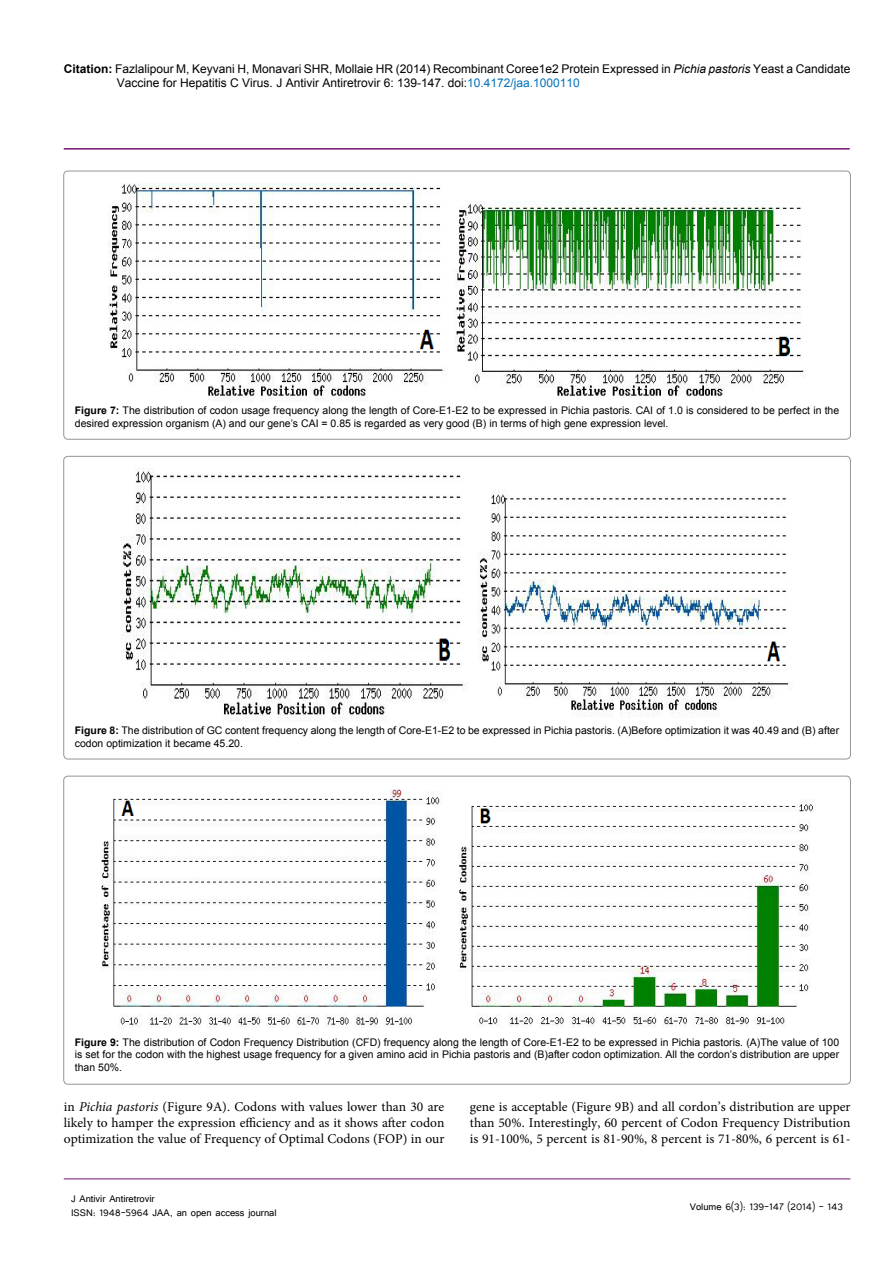
<style>
.page{position:relative;width:893px;height:1263px;background:#fff}
.page>*{position:absolute;margin:0;border:0;box-sizing:border-box;transform-origin:0 0}
.t1{font:13.5px/16.2px "Minion Pro";color:#000;text-align:justify}
.t2{font:12px/14.4px "Arial";color:#000}
.t3{font:12px/14.4px "Tunga";color:#000}
.t4{font:10.5px/12.6px "Arial";color:#000}
.s1{font-weight:700}
.s2{font-style:italic}
.s3{color:#0072bc}
</style>
<div class="page">
<hr style="left:64px;top:148px;width:786px;height:2px;background:#741472">
<hr style="left:64px;top:1179px;width:786px;height:1px;background:#741472">
<img style="left:109px;top:183px;width:336px;height:218px">
<img style="left:454px;top:201px;width:350px;height:196px">
<img style="left:121px;top:468px;width:344px;height:253px">
<img style="left:478px;top:491px;width:313px;height:226px">
<img style="left:101px;top:789px;width:341px;height:239px">
<img style="left:459px;top:801px;width:356px;height:226px">
<p class="t2" style="left:117px;top:61px;width:735px;text-indent:-53px"><span class="s1">Citation:</span> Fazlalipour M, Keyvani H, Monavari SHR, Mollaie HR (2014) Recombinant Coree1e2 Protein Expressed in <span class="s2">Pichia pastoris</span> Yeast a Candidate<br>Vaccine for Hepatitis C Virus. J Antivir Antiretrovir 6: 139-147. doi:<span class="s3">10.4172/jaa.1000110</span></p>
<p class="t4" style="left:75px;top:404px;width:766px"><span class="s1">Figure 7:</span> The distribution of codon usage frequency along the length of Core-E1-E2 to be expressed in Pichia pastoris. CAI of 1.0 is considered to be perfect in the desired expression organism (A) and our gene’s CAI = 0.85 is regarded as very good (B) in terms of high gene expression level.</p>
<p class="t4" style="left:75px;top:725px;width:766px"><span class="s1">Figure 8:</span> The distribution of GC content frequency along the length of Core-E1-E2 to be expressed in Pichia pastoris. (A)Before optimization it was 40.49 and (B) after codon optimization it became 45.20.</p>
<p class="t4" style="left:75px;top:1036px;width:766px;text-align:justify"><span class="s1">Figure 9:</span> The distribution of Codon Frequency Distribution (CFD) frequency along the length of Core-E1-E2 to be expressed in Pichia pastoris. (A)The value of 100 is set for the codon with the highest usage frequency for a given amino acid in Pichia pastoris and (B)after codon optimization. All the cordon’s distribution are upper than 50%.</p>
<p class="t1" style="left:64px;top:1099px;width:382px">in <span class="s2">Pichia pastoris</span> (Figure 9A). Codons with values lower than 30 are likely to hamper the expression efficiency and as it shows after codon optimization the value of Frequency of Optimal Codons (FOP) in our</p>
<p class="t1" style="left:470px;top:1099px;width:382px">gene is acceptable (Figure 9B) and all cordon’s distribution are upper than 50%. Interestingly, 60 percent of Codon Frequency Distribution is 91-100%, 5 percent is 81-90%, 8 percent is 71-80%, 6 percent is 61-</p>
<p class="t3" style="left:71px;top:1190px;width:207px">J Antivir Antiretrovir<br>ISSN: 1948-5964 JAA, an open access journal</p>
<p class="t3" style="left:690px;top:1199px;width:155px">Volume 6(3): 139-147 (2014) - 143</p>
</div>
